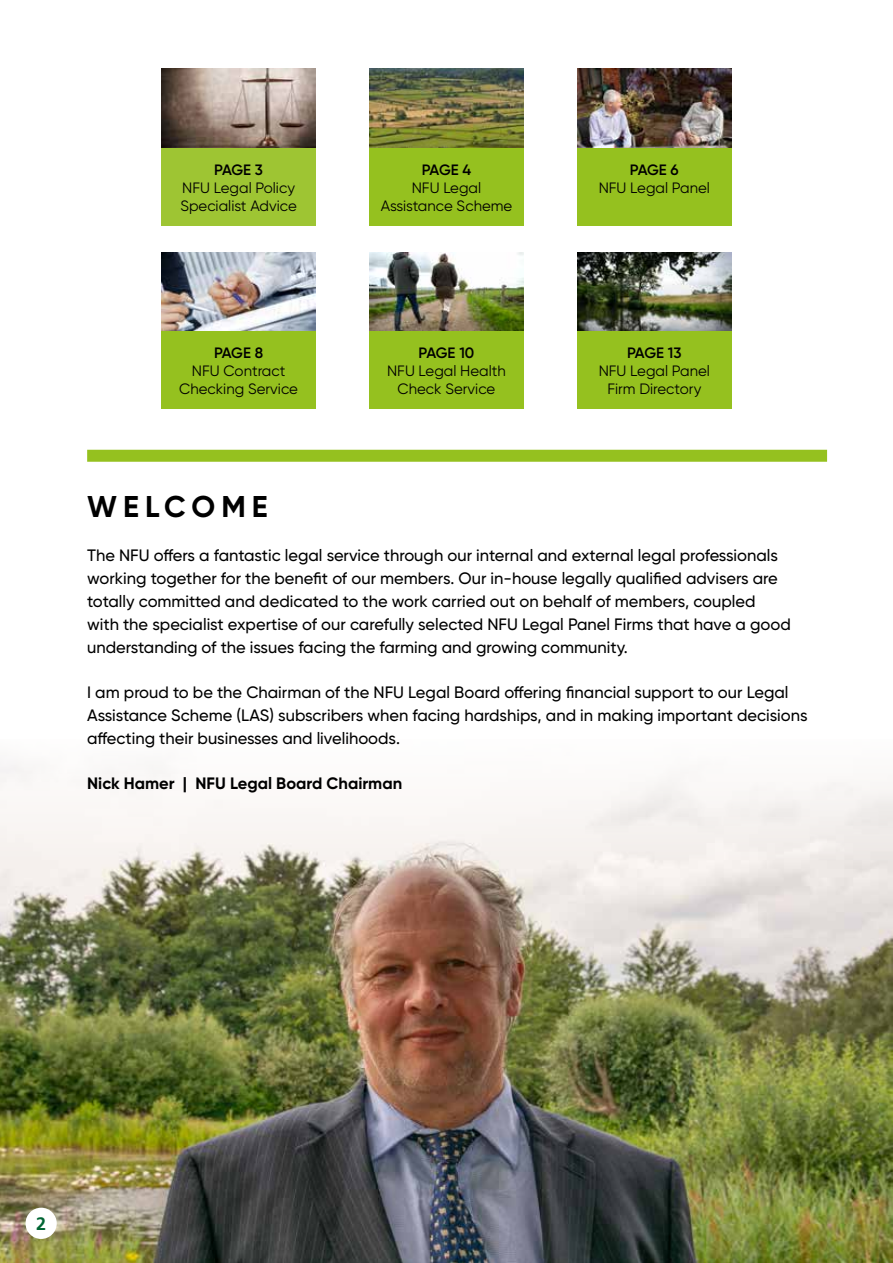
<style>
.page{position:relative;width:893px;height:1263px;background:#fff}
.page>*{position:absolute;margin:0;border:0;box-sizing:border-box;transform-origin:0 0}
.t1{font:700 30px "Gilroy";letter-spacing:.2em;color:#000}
.t2{font:700 18px "Frutiger LT Std";color:#006533}
.t3{font:500 16.5px/22.8px "Gilroy";color:#000}
.t4{font:700 16.5px "Gilroy";color:#000}
.t5{font:15px/18px "Gilroy";color:#000;text-align:center}
.t6{font:600 15px "Gilroy";letter-spacing:-.025em;color:#000}
</style>
<div class="page">
<div style="left:162px;top:147px;width:154px;height:79px;background:#9ec533"></div>
<img style="left:0;top:764px;width:893px;height:499px">
<img style="left:162px;top:69px;width:154px;height:78px">
<div style="left:87px;top:450px;width:740px;height:12px;background:#95c11f"></div>
<div style="left:369px;top:147px;width:155px;height:79px;background:#95c11f"></div>
<img style="left:369px;top:69px;width:155px;height:78px">
<div style="left:577px;top:147px;width:154px;height:79px;background:#95c11f"></div>
<img style="left:577px;top:69px;width:154px;height:78px">
<div style="left:162px;top:331px;width:154px;height:78px;background:#95c11f"></div>
<img style="left:162px;top:252px;width:154px;height:79px">
<div style="left:369px;top:331px;width:155px;height:78px;background:#95c11f"></div>
<img style="left:369px;top:252px;width:155px;height:79px">
<div style="left:577px;top:331px;width:154px;height:78px;background:#95c11f"></div>
<img style="left:577px;top:252px;width:154px;height:79px">
<div style="left:26px;top:1208px;width:31px;height:31px;background:#fff;border-radius:50%"></div>
<p class="t6" style="left:214px;top:160px;width:50px">PAGE 3</p>
<p class="t5" style="left:180px;top:178px;width:118px;text-align:left">NFU Legal Policy<br>Specialist Advice</p>
<p class="t6" style="left:214px;top:343px;width:51px">PAGE 8</p>
<p class="t5" style="left:179px;top:361px;width:120px">NFU Contract<br>Checking Service</p>
<p class="t6" style="left:422px;top:160px;width:51px">PAGE 4</p>
<p class="t5" style="left:381px;top:178px;width:133px">NFU Legal<br>Assistance Scheme</p>
<p class="t6" style="left:419px;top:343px;width:57px">PAGE 10</p>
<p class="t5" style="left:387px;top:362px;width:120px">NFU Legal Health<br>Check Service</p>
<p class="t6" style="left:630px;top:160px;width:50px">PAGE 6</p>
<p class="t5" style="left:599px;top:178px;width:113px">NFU Legal Panel</p>
<p class="t6" style="left:627px;top:343px;width:56px">PAGE 13</p>
<p class="t5" style="left:599px;top:362px;width:113px">NFU Legal Panel<br>Firm Directory</p>
<h1 class="t1" style="left:87px;top:488px;width:182px">WELCOME</h1>
<p class="t3" style="left:87px;top:544px;width:705px">The NFU offers a fantastic legal service through our internal and external legal professionals working together for the benefit of our members. Our in-house legally qualified advisers are totally committed and dedicated to the work carried out on behalf of members, coupled with the specialist expertise of our carefully selected NFU Legal Panel Firms that have a good understanding of the issues facing the farming and growing community.</p>
<p class="t3" style="left:87px;top:681px;width:722px">I am proud to be the Chairman of the NFU Legal Board offering financial support to our Legal<br>Assistance Scheme (LAS) subscribers when facing hardships, and in making important decisions affecting their businesses and livelihoods.</p>
<p class="t4" style="left:87px;top:773px;width:317px">Nick Hamer | NFU Legal Board Chairman</p>
<p class="t2" style="left:36px;top:1213px;width:12px">2</p>
</div>
